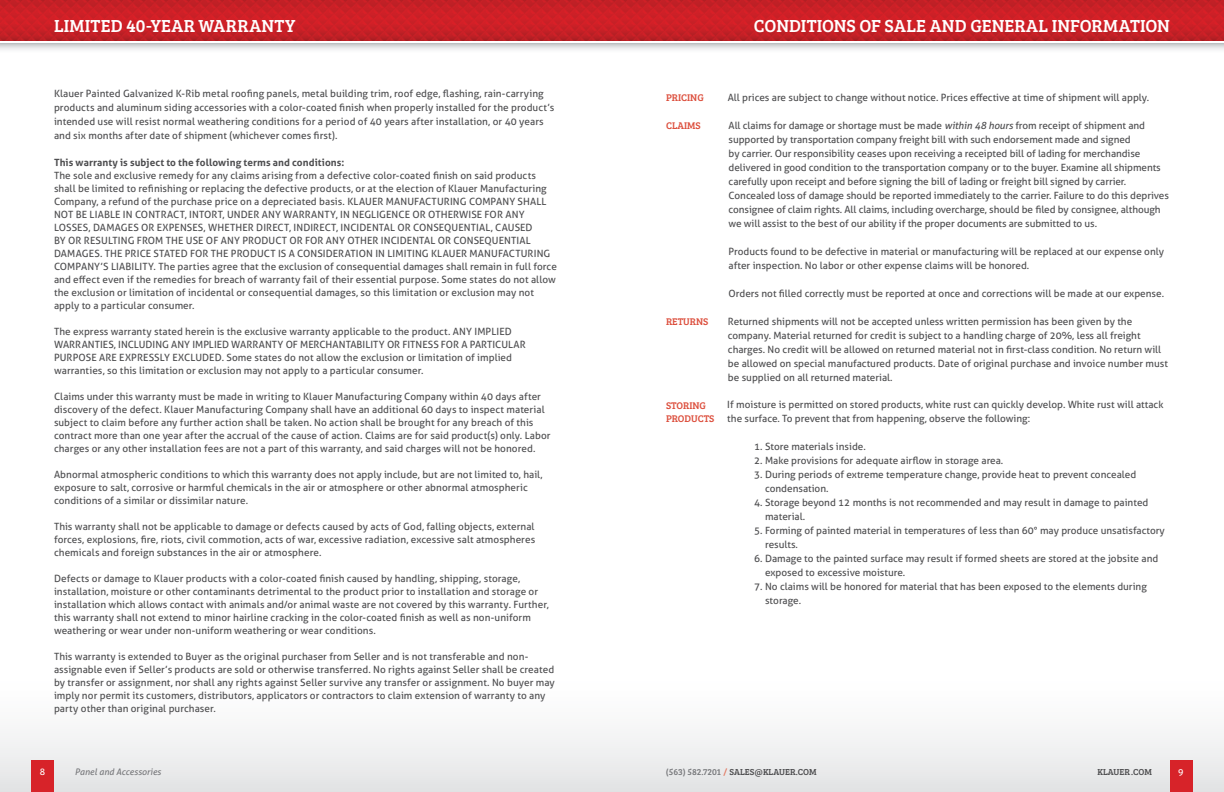
<style>
.page{position:relative;width:1224px;height:792px;background:#fff}
.page>*{position:absolute;margin:0;border:0;box-sizing:border-box;transform-origin:0 0}
.t1{font:18px "Bree Serif";letter-spacing:.005em;color:#fff}
.t2{font:10px/13px "Aller";color:#4d4d4f}
.t3{font:700 10px "Aller";letter-spacing:.005em;color:#4d4d4f}
.t4{font:10px/13px "Bree Serif";color:#dc4e3c}
.t5{font:9px "Bree Serif";color:#4d4d4f}
.t6{font:italic 9px "Aller";color:#77787b}
.t7{font:9px "Aller";color:#fff}
.s1{font-style:italic}
.s2{color:#77787b}
.s3{color:#e2775f}
</style>
<div class="page">
<img style="left:0;top:0;width:1224px;height:40px">
<div style="left:612px;top:668px;width:612px;height:124px;background:linear-gradient(to bottom,#fff,#e5e5e6)"></div>
<div style="left:0;top:668px;width:612px;height:124px;background:linear-gradient(to bottom,#fff,#e5e6e7)"></div>
<div style="left:32px;top:760px;width:22px;height:32px;background:#d72329"></div>
<div style="left:1170px;top:760px;width:22px;height:32px;background:#d72329"></div>
<h1 class="t1" style="left:54px;top:12px;width:243px">LIMITED 40-YEAR WARRANTY</h1>
<h1 class="t1" style="left:754px;top:12px;width:418px">CONDITIONS OF SALE AND GENERAL INFORMATION</h1>
<p class="t2" style="left:54px;top:87px;width:502px;line-height:14px">Klauer Painted Galvanized K-Rib metal roofing panels, metal building trim, roof edge, flashing, rain-carrying products and aluminum siding accessories with a color-coated finish when properly installed for the product’s intended use will resist normal weathering conditions for a period of 40 years after installation, or 40 years and six months after date of shipment (whichever comes first).</p>
<p class="t3" style="left:54px;top:157px;width:292px">This warranty is subject to the following terms and conditions:</p>
<p class="t2" style="left:54px;top:169px;width:504px">The sole and exclusive remedy for any claims arising from a defective color-coated finish on said products shall be limited to refinishing or replacing the defective products, or at the election of Klauer Manufacturing Company, a refund of the purchase price on a depreciated basis. KLAUER MANUFACTURING COMPANY SHALL NOT BE LIABLE IN CONTRACT, INTORT, UNDER ANY WARRANTY, IN NEGLIGENCE OR OTHERWISE FOR ANY LOSSES, DAMAGES OR EXPENSES, WHETHER DIRECT, INDIRECT, INCIDENTAL OR CONSEQUENTIAL, CAUSED<br>BY OR RESULTING FROM THE USE OF ANY PRODUCT OR FOR ANY OTHER INCIDENTAL OR CONSEQUENTIAL DAMAGES. THE PRICE STATED FOR THE PRODUCT IS A CONSIDERATION IN LIMITING KLAUER MANUFACTURING COMPANY’S LIABILITY. The parties agree that the exclusion of consequential damages shall remain in full force and effect even if the remedies for breach of warranty fail of their essential purpose. Some states do not allow the exclusion or limitation of incidental or consequential damages, so this limitation or exclusion may not apply to a particular consumer.</p>
<p class="t2" style="left:54px;top:325px;width:473px">The express warranty stated herein is the exclusive warranty applicable to the product. ANY IMPLIED WARRANTIES, INCLUDING ANY IMPLIED WARRANTY OF MERCHANTABILITY OR FITNESS FOR A PARTICULAR PURPOSE ARE EXPRESSLY EXCLUDED. Some states do not allow the exclusion or limitation of implied warranties, so this limitation or exclusion may not apply to a particular consumer.</p>
<p class="t2" style="left:54px;top:390px;width:498px">Claims under this warranty must be made in writing to Klauer Manufacturing Company within 40 days after discovery of the defect. Klauer Manufacturing Company shall have an additional 60 days to inspect material subject to claim before any further action shall be taken. No action shall be brought for any breach of this contract more than one year after the accrual of the cause of action. Claims are for said product(s) only. Labor charges or any other installation fees are not a part of this warranty, and said charges will not be honored.</p>
<p class="t2" style="left:54px;top:468px;width:490px">Abnormal atmospheric conditions to which this warranty does not apply include, but are not limited to, hail, exposure to salt, corrosive or harmful chemicals in the air or atmosphere or other abnormal atmospheric conditions of a similar or dissimilar nature.</p>
<p class="t2" style="left:54px;top:520px;width:483px;text-align:justify">This warranty shall not be applicable to damage or defects caused by acts of God, falling objects, external forces, explosions, fire, riots, civil commotion, acts of war, excessive radiation, excessive salt atmospheres chemicals and foreign substances in the air or atmosphere.</p>
<p class="t2" style="left:54px;top:572px;width:496px">Defects or damage to Klauer products with a color-coated finish caused by handling, shipping, storage, installation, moisture or other contaminants detrimental to the product prior to installation and storage or installation which allows contact with animals and/or animal waste are not covered by this warranty. Further, this warranty shall not extend to minor hairline cracking in the color-coated finish as well as non-uniform weathering or wear under non-uniform weathering or wear conditions.</p>
<p class="t2" style="left:54px;top:650px;width:502px">This warranty is extended to Buyer as the original purchaser from Seller and is not transferable and non&shy;assignable even if Seller’s products are sold or otherwise transferred. No rights against Seller shall be created by transfer or assignment, nor shall any rights against Seller survive any transfer or assignment. No buyer may imply nor permit its customers, distributors, applicators or contractors to claim extension of warranty to any party other than original purchaser.</p>
<p class="t4" style="left:666px;top:90px;width:39px">PRICING</p>
<p class="t2" style="left:728px;top:91px;width:423px">All prices are subject to change without notice. Prices effective at time of shipment will apply.</p>
<p class="t4" style="left:666px;top:118px;width:36px">CLAIMS</p>
<p class="t2" style="left:729px;top:118px;width:442px;line-height:14px">All claims for damage or shortage must be made <span class="s1">within 48 hours</span> from receipt of shipment and supported by transportation company freight bill with such endorsement made and signed<br>by carrier. Our responsibility ceases upon receiving a receipted bill of lading for merchandise delivered in good condition to the transportation company or to the buyer. Examine all shipments carefully upon receipt and before signing the bill of lading or freight bill signed by carrier.<br>Concealed loss of damage should be reported immediately to the carrier. Failure to do this deprives consignee of claim rights. All claims, including overcharge, should be filed by consignee, although we will assist to the best of our ability if the proper documents are submitted to us.</p>
<p class="t2" style="left:729px;top:244px;width:437px;line-height:14px">Products found to be defective in material or manufacturing will be replaced at our expense only after inspection. No labor or other expense claims will be honored.</p>
<p class="t2" style="left:729px;top:287px;width:437px">Orders not filled correctly must be reported at once and corrections will be made at our expense.</p>
<p class="t4" style="left:666px;top:314px;width:44px">RETURNS</p>
<p class="t2" style="left:728px;top:314px;width:442px;line-height:14px">Returned shipments will not be accepted unless written permission has been given by the company. Material returned for credit is subject to a handling charge of 20%, less all freight charges. No credit will be allowed on returned material not in first-class condition. No return will be allowed on special manufactured products. Date of original purchase and invoice number must be supplied on all returned material.</p>
<p class="t4" style="left:666px;top:398px;width:50px">STORING<br>PRODUCTS</p>
<p class="t2" style="left:727px;top:398px;width:438px;line-height:14px">If moisture is permitted on stored products, white rust can quickly develop. White rust will attack the surface. To prevent that from happening, observe the following:</p>
<p class="t2" style="left:754px;top:440px;width:113px">1. Store materials inside.</p>
<p class="t2" style="left:754px;top:454px;width:251px">2. Make provisions for adequate airflow in storage area.</p>
<p class="t2" style="left:765px;top:468px;width:373px;line-height:14px;text-indent:-11px">3. During periods of extreme temperature change, provide heat to prevent concealed condensation.</p>
<p class="t2" style="left:765px;top:496px;width:385px;line-height:14px;text-indent:-11px">4. Storage beyond 12 months is not recommended and may result in damage to painted material.</p>
<p class="t2" style="left:765px;top:524px;width:401px;line-height:14px;text-indent:-11px">5. Forming of painted material in temperatures of less than 60° may produce unsatisfactory results.</p>
<p class="t2" style="left:765px;top:552px;width:395px;line-height:14px;text-indent:-11px">6. Damage to the painted surface may result if formed sheets are stored at the jobsite and exposed to excessive moisture.</p>
<p class="t2" style="left:765px;top:580px;width:383px;line-height:14px;text-indent:-11px">7. No claims will be honored for material that has been exposed to the elements during storage.</p>
<p class="t7" style="left:40px;top:766px;width:7px">8</p>
<p class="t6" style="left:75px;top:766px;width:88px">Panel and Accessories</p>
<p class="t5" style="left:666px;top:765px;width:152px"><span class="s2">(563) 582.7201</span> <span class="s3">/</span> SALES@KLAUER.COM</p>
<p class="t5" style="left:1097px;top:765px;width:56px">KLAUER.COM</p>
<p class="t7" style="left:1178px;top:766px;width:7px">9</p>
</div>
